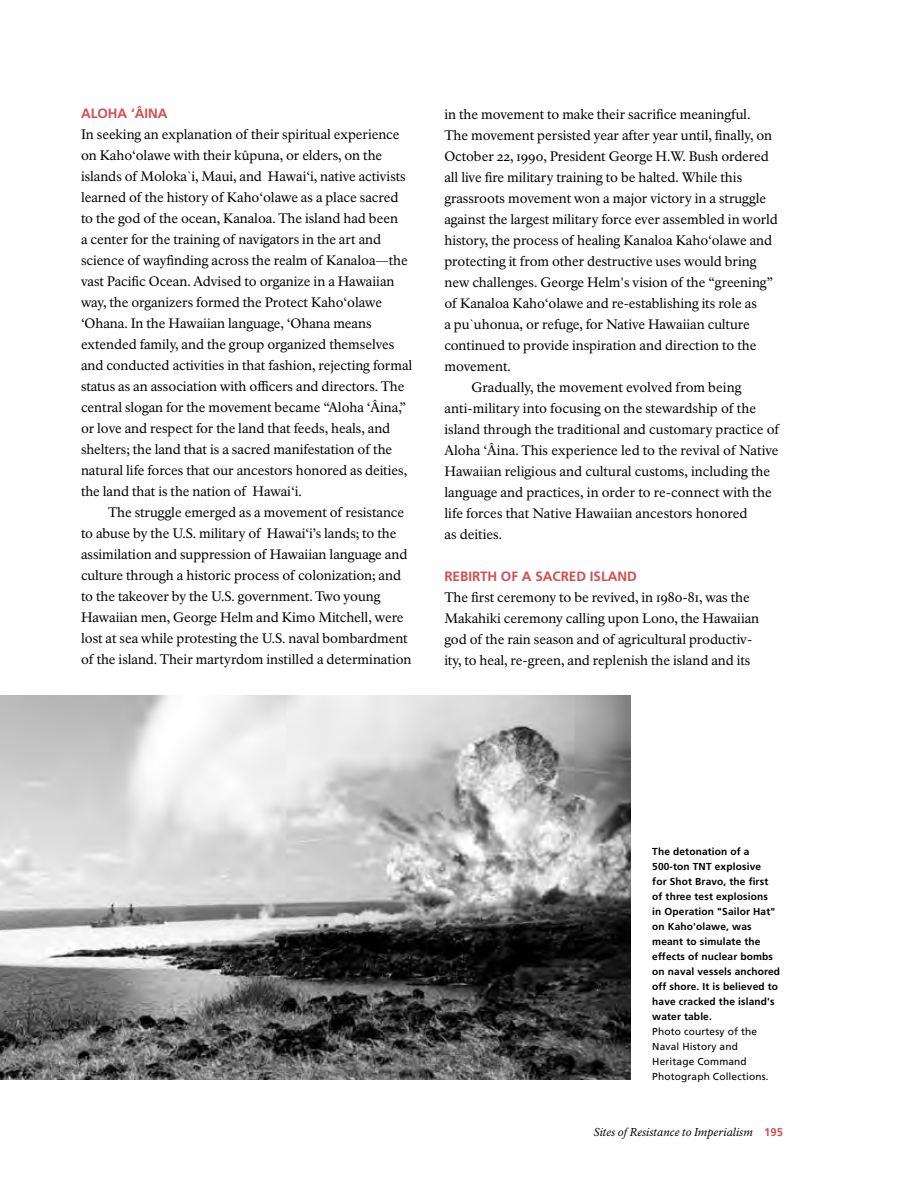
<style>
.page{position:relative;width:918px;height:1188px;background:#fff}
.page>*{position:absolute;margin:0;border:0;box-sizing:border-box;transform-origin:0 0}
.body_text{font:13.5px/21px "NPS Rawlinson";letter-spacing:-.005em;color:#000}
.body_text_-_no_inden{font:13.5px/21px "NPS Rawlinson";letter-spacing:-.005em;color:#000}
.subheading{font:700 13.5px "Frutiger LT Std";color:#d24f53}
.t1{font:italic 11.25px "NPS Rawlinson";letter-spacing:.005em;color:#000}
.photo_caption{font:700 10.2px/15px "Frutiger LT Std";letter-spacing:.015em;color:#000}
.s1{font-weight:400}
.s2{font-family:"Frutiger LT Std";font-weight:700;font-style:normal;color:#d24f53}
</style>
<div class="page">
<img style="left:0;top:696px;width:631px;height:384px">
<p class="subheading" style="left:81px;top:106px;width:88px">ALOHA ‘ÂINA</p>
<p class="body_text_-_no_inden" style="left:81px;top:124px;width:333px">In seeking an explanation of their spiritual experience on Kaho‘olawe with their kûpuna, or elders, on the islands of Moloka`i, Maui, and Hawai‘i, native activists learned of the history of Kaho‘olawe as a place sacred to the god of the ocean, Kanaloa. The island had been<br>a center for the training of navigators in the art and science of wayfinding across the realm of Kanaloa—the vast Pacific Ocean. Advised to organize in a Hawaiian way, the organizers formed the Protect Kaho‘olawe ‘Ohana. In the Hawaiian language, ‘Ohana means extended family, and the group organized themselves and conducted activities in that fashion, rejecting formal status as an association with officers and directors. The central slogan for the movement became “Aloha ‘Âina,” or love and respect for the land that feeds, heals, and shelters; the land that is a sacred manifestation of the natural life forces that our ancestors honored as deities, the land that is the nation of Hawai‘i.</p>
<p class="body_text" style="left:81px;top:502px;width:332px;text-indent:27px">The struggle emerged as a movement of resistance to abuse by the U.S. military of Hawai‘i’s lands; to the assimilation and suppression of Hawaiian language and culture through a historic process of colonization; and to the takeover by the U.S. government. Two young Hawaiian men, George Helm and Kimo Mitchell, were lost at sea while protesting the U.S. naval bombardment of the island. Their martyrdom instilled a determination</p>
<p class="body_text" style="left:444px;top:104px;width:335px">in the movement to make their sacrifice meaningful.<br>The movement persisted year after year until, finally, on October 22, 1990, President George H.W. Bush ordered all live fire military training to be halted. While this grassroots movement won a major victory in a struggle against the largest military force ever assembled in world history, the process of healing Kanaloa Kaho‘olawe and protecting it from other destructive uses would bring new challenges. George Helm's vision of the “greening” of Kanaloa Kaho‘olawe and re-establishing its role as<br>a pu`uhonua, or refuge, for Native Hawaiian culture continued to provide inspiration and direction to the movement.</p>
<p class="body_text" style="left:444px;top:377px;width:336px;text-indent:27px">Gradually, the movement evolved from being anti-military into focusing on the stewardship of the island through the traditional and customary practice of Aloha ‘Âina. This experience led to the revival of Native Hawaiian religious and cultural customs, including the language and practices, in order to re-connect with the life forces that Native Hawaiian ancestors honored<br>as deities.</p>
<p class="subheading" style="left:444px;top:568px;width:194px">REBIRTH OF A SACRED ISLAND</p>
<p class="body_text_-_no_inden" style="left:444px;top:587px;width:316px">The first ceremony to be revived, in 1980-81, was the Makahiki ceremony calling upon Lono, the Hawaiian god of the rain season and of agricultural productiv&shy;ity, to heal, re-green, and replenish the island and its</p>
<p class="photo_caption" style="left:652px;top:844px;width:129px">The detonation of a<br>500-ton TNT explosive<br>for Shot Bravo, the first of three test explosions<br>in Operation "Sailor Hat" on Kaho'olawe, was meant to simulate the effects of nuclear bombs on naval vessels anchored off shore. It is believed to have cracked the island's water table.<br><span class="s1">Photo courtesy of the<br>Naval History and<br>Heritage Command<br>Photograph Collections.</span></p>
<p class="t1" style="left:594px;top:1125px;width:191px">Sites of Resistance to Imperialism <span class="s2">195</span></p>
</div>
